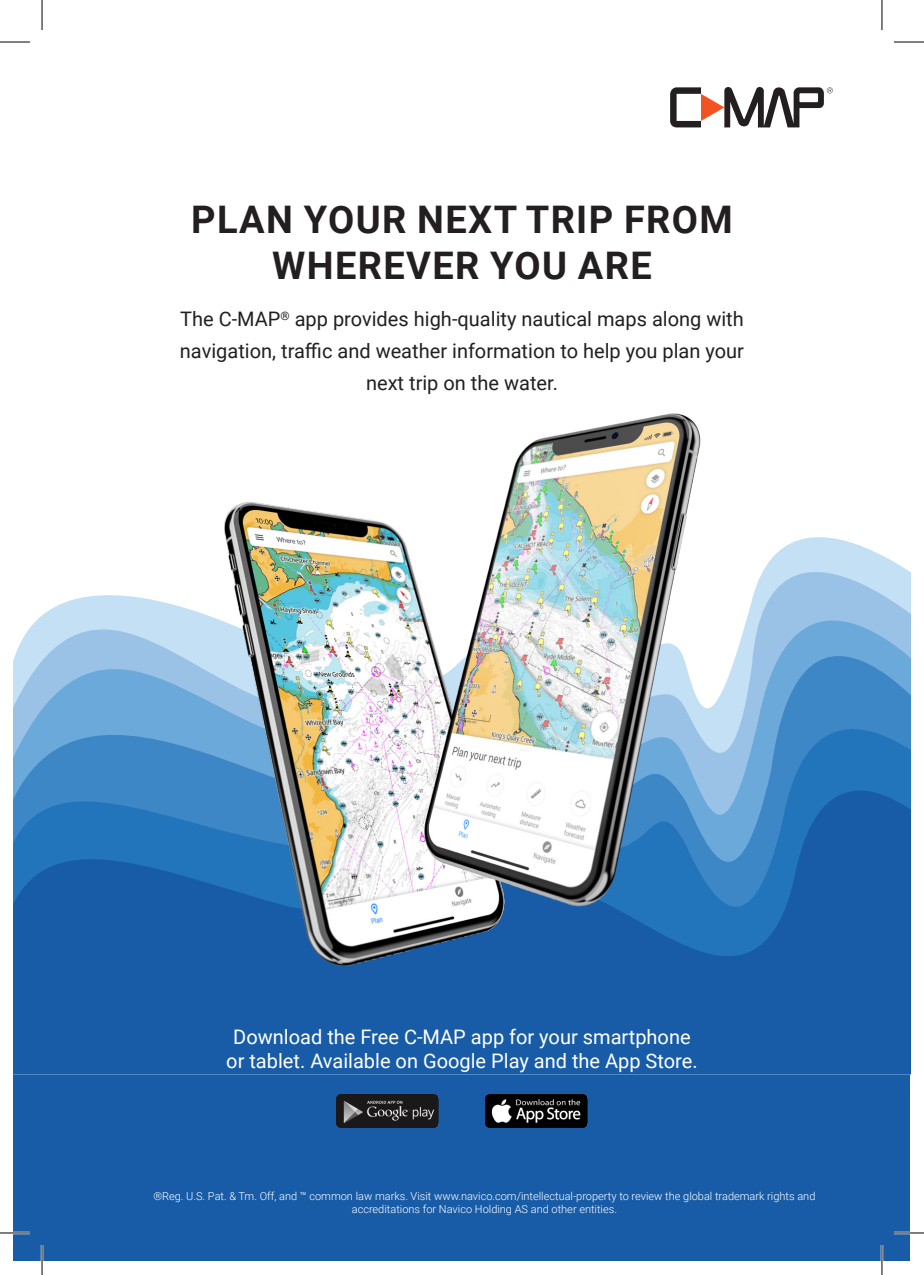
<style>
.page{position:relative;width:924px;height:1275px;background:#fff}
.page>*{position:absolute;margin:0;border:0;box-sizing:border-box;transform-origin:0 0}
.t1{font:700 38px/45.6px "Roboto";letter-spacing:.035em;color:#231f20;text-align:center}
.t2{font:20px/32px "Roboto";color:#231f20;text-align:center}
.t3{font:20px/24px "Roboto";color:#fff;text-align:center}
.t4{font:300 11px/13.2px "Roboto";color:#fff;text-align:center}
</style>
<div class="page">
<div style="left:14px;top:988px;width:895px;height:273px;background:#185ca8"></div>
<svg style="left:19px;top:537px;width:890px;height:108px"></svg>
<svg style="left:14px;top:645px;width:895px;height:62px;background:#75acdb"></svg>
<svg style="left:14px;top:707px;width:895px;height:281px;background:#2970b6"></svg>
<svg style="left:670px;top:87px;width:162px;height:41px"></svg>
<img style="left:178px;top:413px;width:575px;height:567px">
<img style="left:336px;top:1094px;width:102px;height:33px">
<img style="left:485px;top:1094px;width:102px;height:33px">
<hr style="left:0;top:1231px;width:30px;height:3px;background:#fff">
<hr style="left:893px;top:1231px;width:30px;height:3px;background:#fff">
<hr style="left:41px;top:1245px;width:2px;height:30px;background:#fff">
<hr style="left:880px;top:1245px;width:2px;height:30px;background:#fff">
<hr style="left:0;top:42px;width:30px;height:1px;background:#000">
<hr style="left:893px;top:42px;width:30px;height:1px;background:#000">
<hr style="left:0;top:1232px;width:30px;height:1px;background:#000">
<hr style="left:893px;top:1232px;width:30px;height:1px;background:#000">
<hr style="left:42px;top:0;width:1px;height:30px;background:#000">
<hr style="left:42px;top:1245px;width:1px;height:30px;background:#000">
<hr style="left:881px;top:0;width:1px;height:30px;background:#000">
<hr style="left:881px;top:1245px;width:1px;height:30px;background:#000">
<h1 class="t1" style="left:191px;top:195px;width:543px">PLAN YOUR NEXT TRIP FROM<br>WHEREVER YOU ARE</h1>
<h2 class="t2" style="left:180px;top:302px;width:565px">The C-MAP<sup>®</sup> app provides high-quality nautical maps along with navigation, traffic and weather information to help you plan your next trip on the water.</h2>
<h2 class="t3" style="left:226px;top:1024px;width:472px">Download the Free C-MAP app for your smartphone or tablet. Available on Google Play and the App Store.</h2>
<p class="t4" style="left:153px;top:1189px;width:663px">®Reg. U.S. Pat. &amp; Tm. Off, and ™ common law marks. Visit www.navico.com/intellectual-property to review the global trademark rights and accreditations for Navico Holding AS and other entities.</p>
</div>
